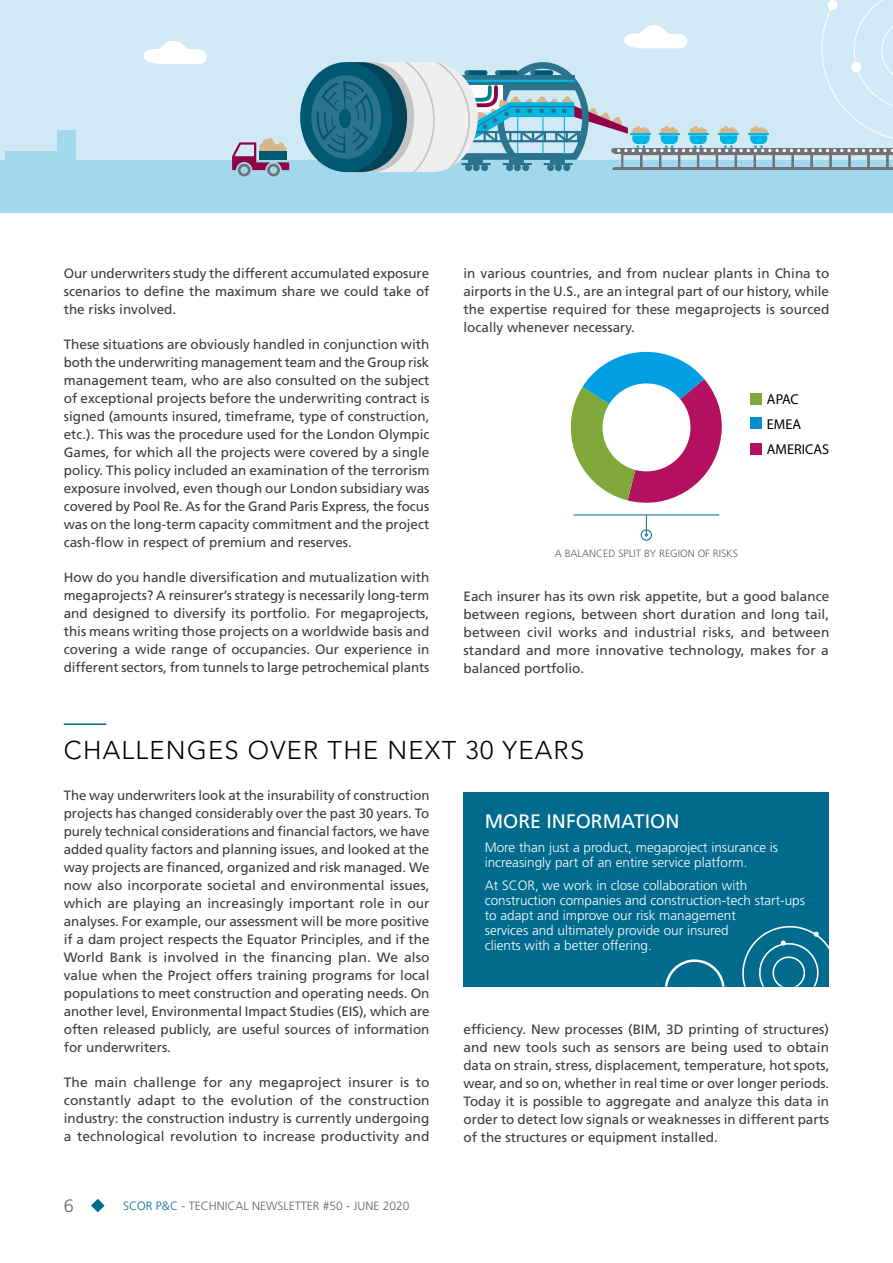
<style>
.page{position:relative;width:893px;height:1263px;background:#fff}
.page>*{position:absolute;margin:0;border:0;box-sizing:border-box;transform-origin:0 0}
.t1{font:300 25.5px "Avenir LT Std";letter-spacing:.05em;color:#000}
.t2{font:19.5px "Frutiger LT Std";color:#fff}
.t3{font:300 18px "Frutiger LT Std";color:#646363}
.t4{font:14.25px "Myriad Pro";color:#000}
.t5{font:13.5px/18px "Frutiger LT Std";color:#3c3c3b;text-align:justify}
.t6{font:300 13.5px/15px "Frutiger LT Std";color:#fff}
.t7{font:300 12px "Frutiger LT Std";color:#646363}
.t8{font:300 10.5px "Frutiger LT Std";color:#646363}
.s1{color:#006b8d}
</style>
<div class="page">
<svg style="left:91px;top:1199px;width:14px;height:13px"></svg>
<div style="left:0;top:0;width:893px;height:213px;background:#d1e9f5"></div>
<div style="left:0;top:160px;width:893px;height:53px;background:#a2d8eb"></div>
<svg style="left:143px;top:41px;width:64px;height:23px"></svg>
<svg style="left:232px;top:138px;width:57px;height:38px"></svg>
<div style="left:259px;top:151px;width:28px;height:8px;background:#005873"></div>
<div style="left:300px;top:62px;width:92px;height:110px;background:#005873;border-radius:50%"></div>
<div style="left:311px;top:75px;width:70px;height:84px;background:#2c738d;border-radius:50%"></div>
<div style="left:58px;top:130px;width:18px;height:36px;background:#a2d8eb"></div>
<div style="left:5px;top:151px;width:59px;height:15px;background:#a2d8eb"></div>
<svg style="left:316px;top:0;width:577px;height:172px"></svg>
<hr style="left:64px;top:723px;width:42px;height:2px;background:#006b8d">
<div style="left:463px;top:792px;width:366px;height:174px;background:#006b8d"></div>
<div style="left:750px;top:418px;width:12px;height:11px;background:#008fcd"></div>
<div style="left:750px;top:393px;width:12px;height:11px;background:#80a73a"></div>
<div style="left:750px;top:444px;width:12px;height:11px;background:#b3105f"></div>
<div style="left:463px;top:811px;width:366px;height:175px;background:#006b8d"></div>
<svg style="left:664px;top:959px;width:62px;height:28px"></svg>
<svg style="left:742px;top:926px;width:87px;height:60px"></svg>
<svg style="left:570px;top:351px;width:152px;height:185px"></svg>
<div style="left:641px;top:529px;width:11px;height:11px;border:1px solid #006b8d;border-radius:50%"></div>
<hr style="left:574px;top:514px;width:145px;height:1px;background:#006b8d">
<p class="t5" style="left:64px;top:264px;width:367px">Our underwriters study the different accumulated exposure scenarios to define the maximum share we could take of the risks involved.</p>
<p class="t5" style="left:64px;top:335px;width:367px">These situations are obviously handled in conjunction with both the underwriting management team and the Group risk management team, who are also consulted on the subject of exceptional projects before the underwriting contract is signed (amounts insured, timeframe, type of construction, etc.). This was the procedure used for the London Olympic Games, for which all the projects were covered by a single policy. This policy included an examination of the terrorism exposure involved, even though our London subsidiary was covered by Pool Re. As for the Grand Paris Express, the focus was on the long-term capacity commitment and the project cash-flow in respect of premium and reserves.</p>
<p class="t5" style="left:64px;top:568px;width:367px">How do you handle diversification and mutualization with megaprojects? A reinsurer’s strategy is necessarily long-term and designed to diversify its portfolio. For megaprojects, this means writing those projects on a worldwide basis and covering a wide range of occupancies. Our experience in different sectors, from tunnels to large petrochemical plants</p>
<p class="t5" style="left:463px;top:264px;width:367px">in various countries, and from nuclear plants in China to airports in the U.S., are an integral part of our history, while the expertise required for these megaprojects is sourced locally whenever necessary.</p>
<p class="t4" style="left:767px;top:391px;width:33px">APAC</p>
<p class="t4" style="left:767px;top:415px;width:36px">EMEA</p>
<p class="t4" style="left:767px;top:441px;width:64px">AMERICAS</p>
<p class="t8" style="left:555px;top:547px;width:185px">A BALANCED SPLIT BY REGION OF RISKS</p>
<p class="t5" style="left:463px;top:587px;width:367px">Each insurer has its own risk appetite, but a good balance between regions, between short duration and long tail, between civil works and industrial risks, and between standard and more innovative technology, makes for a balanced portfolio.</p>
<h1 class="t1" style="left:64px;top:735px;width:522px">CHALLENGES OVER THE NEXT 30 YEARS</h1>
<p class="t5" style="left:64px;top:787px;width:367px">The way underwriters look at the insurability of construction projects has changed considerably over the past 30 years. To purely technical considerations and financial factors, we have added quality factors and planning issues, and looked at the way projects are financed, organized and risk managed. We now also incorporate societal and environmental issues, which are playing an increasingly important role in our analyses. For example, our assessment will be more positive if a dam project respects the Equator Principles, and if the World Bank is involved in the financing plan. We also value when the Project offers training programs for local populations to meet construction and operating needs. On another level, Environmental Impact Studies (EIS), which are often released publicly, are useful sources of information for underwriters.</p>
<p class="t5" style="left:64px;top:1074px;width:367px">The main challenge for any megaproject insurer is to constantly adapt to the evolution of the construction industry: the construction industry is currently undergoing a technological revolution to increase productivity and</p>
<h2 class="t2" style="left:485px;top:810px;width:196px">MORE INFORMATION</h2>
<p class="t6" style="left:485px;top:840px;width:295px">More than just a product, megaproject insurance is increasingly part of an entire service platform.</p>
<p class="t6" style="left:485px;top:878px;width:322px">At SCOR, we work in close collaboration with construction companies and construction-tech start-ups to adapt and improve our risk management<br>services and ultimately provide our insured<br>clients with a better offering.</p>
<p class="t5" style="left:463px;top:1021px;width:367px">efficiency. New processes (BIM, 3D printing of structures) and new tools such as sensors are being used to obtain data on strain, stress, displacement, temperature, hot spots, wear, and so on, whether in real time or over longer periods.<br>Today it is possible to aggregate and analyze this data in order to detect low signals or weaknesses in different parts of the structures or equipment installed.</p>
<h3 class="t3" style="left:64px;top:1196px;width:12px">6</h3>
<p class="t7" style="left:123px;top:1199px;width:288px"><span class="s1">SCOR P&amp;C</span> - TECHNICAL NEWSLETTER #50 - JUNE 2020</p>
</div>
